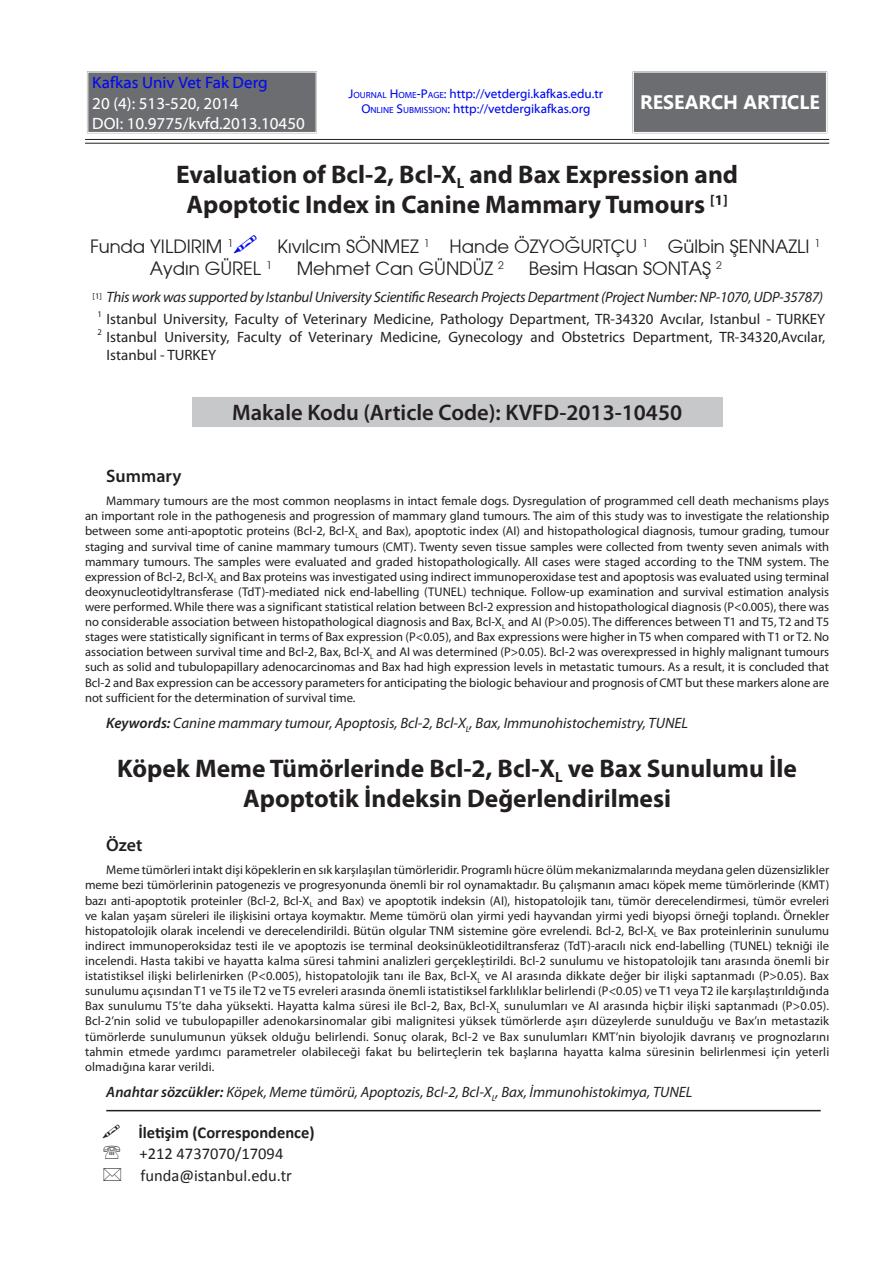
<style>
.page{position:relative;width:893px;height:1263px;background:#fff}
.page>*{position:absolute;margin:0;border:0;box-sizing:border-box;transform-origin:0 0}
.ORIJINAL_BASLIK{font:700 25.5px/30.6px "Myriad Pro";color:#231f20;text-align:center}
.t1{font:600 22.5px "Myriad Pro";color:#231f20}
.t2{font:700 19.5px "Segoe UI";color:#fff}
.t3{font:18px "TR Avalon Plain";color:#231f20}
.t4{font:600 18px "Myriad Pro";color:#231f20}
.t5{font:16.5px "Myriad Web Pro";color:#fff}
.t6{font:16.5px "Calibri";color:#231f20}
.t7{font:700 16.5px "Calibri";color:#231f20}
.t8{font:16.5px "Myriad Web Pro";color:#0009ef}
.t9{font:italic 15px "Myriad Pro";letter-spacing:-.005em;color:#231f20}
.t10{font:15px/18px "Myriad Pro";color:#231f20;text-align:justify}
.t11{font:12.75px "Myriad Web Pro";color:#0009ef}
.SUMMARY_PARAGRAF{font:12.6px/15.1px "Myriad Pro";letter-spacing:.005em;color:#231f20;text-align:justify}
.t12{font:8.7px "Myriad Pro";color:#231f20}
.s1{font-style:inherit}
.s2{font-size:8.85px}
.s3{font-weight:600}
</style>
<div class="page">
<div style="left:192px;top:397px;width:530px;height:30px;background:#c7c8ca"></div>
<hr style="left:106px;top:1110px;width:715px;height:1px;background:#231f20">
<div style="left:635px;top:74px;width:190px;height:57px;background:#6c6d70"></div>
<div style="left:632px;top:70px;width:196px;height:64px;border:1px solid #fff"></div>
<div style="left:633px;top:72px;width:194px;height:61px;border:1px solid #fff"></div>
<hr style="left:85px;top:139px;width:744px;height:1px;background:#231f20">
<hr style="left:85px;top:143px;width:744px;height:1px;background:#231f20">
<div style="left:90px;top:74px;width:224px;height:57px;background:#6c6d70"></div>
<div style="left:86px;top:70px;width:232px;height:64px;border:1px solid #fff"></div>
<div style="left:88px;top:72px;width:228px;height:61px;border:1px solid #fff"></div>
<p class="t8" style="left:92px;top:73px;width:177px">Kafkas Univ Vet Fak Derg</p>
<p class="t5" style="left:92px;top:95px;width:148px">20 (4): 513-520, 2014</p>
<p class="t5" style="left:92px;top:115px;width:214px">DOI: 10.9775/kvfd.2013.10450</p>
<p class="t11" style="left:349px;top:87px;width:256px"><span class="s1">J</span><span class="s2">OURNAL</span> <span class="s1">H</span><span class="s2">OME</span><span class="s1">-P</span><span class="s2">AGE</span><span class="s1">:</span> http://vetdergi.kafkas.edu.tr</p>
<p class="t11" style="left:361px;top:102px;width:231px"><span class="s1">O</span><span class="s2">NLINE</span> <span class="s1">S</span><span class="s2">UBMISSION</span><span class="s1">:</span> http://vetdergikafkas.org</p>
<p class="t2" style="left:640px;top:89px;width:181px">RESEARCH ARTICLE</p>
<p class="ORIJINAL_BASLIK" style="left:176px;top:158px;width:564px">Evaluation of Bcl-2, Bcl-X<sub>L</sub> and Bax Expression and</p>
<p class="ORIJINAL_BASLIK" style="left:186px;top:189px;width:543px">Apoptotic Index in Canine Mammary Tumours <sup>[1]</sup></p>
<p class="t3" style="left:90px;top:235px;width:145px">Funda YILDIRIM <sup>1</sup></p>
<p class="t3" style="left:278px;top:235px;width:544px">Kıvılcım SÖNMEZ <sup>1</sup> Hande ÖZYOĞURTÇU <sup>1</sup> Gülbin ŞENNAZLI <sup>1</sup></p>
<p class="t3" style="left:150px;top:257px;width:123px">Aydın GÜREL <sup>1</sup></p>
<p class="t3" style="left:297px;top:257px;width:209px">Mehmet Can GÜNDÜZ <sup>2</sup></p>
<p class="t3" style="left:529px;top:257px;width:195px">Besim Hasan SONTAŞ <sup>2</sup></p>
<p class="t12" style="left:93px;top:291px;width:11px">[1]</p>
<p class="t12" style="left:98px;top:309px;width:6px">1</p>
<p class="t12" style="left:98px;top:327px;width:6px">2</p>
<p class="t9" style="left:107px;top:287px;width:718px">This work was supported by Istanbul University Scientific Research Projects Department (Project Number: NP-1070, UDP-35787)</p>
<p class="t10" style="left:107px;top:310px;width:720px">Istanbul University, Faculty of Veterinary Medicine, Pathology Department, TR-34320 Avcılar, Istanbul - TURKEY Istanbul University, Faculty of Veterinary Medicine, Gynecology and Obstetrics Department, TR-34320,Avcılar, Istanbul - TURKEY</p>
<p class="t1" style="left:232px;top:398px;width:451px">Makale Kodu (Article Code): KVFD-2013-10450</p>
<p class="t4" style="left:106px;top:464px;width:77px">Summary</p>
<p class="SUMMARY_PARAGRAF" style="left:85px;top:493px;width:746px;text-indent:21px">Mammary tumours are the most common neoplasms in intact female dogs. Dysregulation of programmed cell death mechanisms plays an important role in the pathogenesis and progression of mammary gland tumours. The aim of this study was to investigate the relationship between some anti-apoptotic proteins (Bcl-2, Bcl-X<sub>L</sub> and Bax), apoptotic index (AI) and histopathological diagnosis, tumour grading, tumour staging and survival time of canine mammary tumours (CMT). Twenty seven tissue samples were collected from twenty seven animals with mammary tumours. The samples were evaluated and graded histopathologically. All cases were staged according to the TNM system. The expression of Bcl-2, Bcl-X<sub>L</sub> and Bax proteins was investigated using indirect immunoperoxidase test and apoptosis was evaluated using terminal deoxynucleotidyltransferase (TdT)-mediated nick end-labelling (TUNEL) technique. Follow-up examination and survival estimation analysis were performed. While there was a significant statistical relation between Bcl-2 expression and histopathological diagnosis (P&lt;0.005), there was no considerable association between histopathological diagnosis and Bax, Bcl-X<sub>L</sub> and AI (P&gt;0.05). The differences between T1 and T5, T2 and T5 stages were statistically significant in terms of Bax expression (P&lt;0.05), and Bax expressions were higher in T5 when compared with T1 or T2. No association between survival time and Bcl-2, Bax, Bcl-X<sub>L</sub> and AI was determined (P&gt;0.05). Bcl-2 was overexpressed in highly malignant tumours such as solid and tubulopapillary adenocarcinomas and Bax had high expression levels in metastatic tumours. As a result, it is concluded that Bcl-2 and Bax expression can be accessory parameters for anticipating the biologic behaviour and prognosis of CMT but these markers alone are not sufficient for the determination of survival time.</p>
<p class="t9" style="left:106px;top:714px;width:583px"><span class="s3">Keywords:</span> Canine mammary tumour, Apoptosis, Bcl-2, Bcl-X<sub>L</sub>, Bax, Immunohistochemistry, TUNEL</p>
<p class="ORIJINAL_BASLIK" style="left:117px;top:752px;width:681px">Köpek Meme Tümörlerinde Bcl-2, Bcl-X<sub>L</sub> ve Bax Sunulumu İle<br>Apoptotik İndeksin Değerlendirilmesi</p>
<p class="t4" style="left:106px;top:833px;width:38px">Özet</p>
<p class="SUMMARY_PARAGRAF" style="left:85px;top:862px;width:746px;text-indent:21px">Meme tümörleri intakt dişi köpeklerin en sık karşılaşılan tümörleridir. Programlı hücre ölüm mekanizmalarında meydana gelen düzensizlikler meme bezi tümörlerinin patogenezis ve progresyonunda önemli bir rol oynamaktadır. Bu çalışmanın amacı köpek meme tümörlerinde (KMT) bazı anti-apoptotik proteinler (Bcl-2, Bcl-X<sub>L</sub> and Bax) ve apoptotik indeksin (AI), histopatolojik tanı, tümör derecelendirmesi, tümör evreleri ve kalan yaşam süreleri ile ilişkisini ortaya koymaktır. Meme tümörü olan yirmi yedi hayvandan yirmi yedi biyopsi örneği toplandı. Örnekler histopatolojik olarak incelendi ve derecelendirildi. Bütün olgular TNM sistemine göre evrelendi. Bcl-2, Bcl-X<sub>L</sub> ve Bax proteinlerinin sunulumu indirect immunoperoksidaz testi ile ve apoptozis ise terminal deoksinükleotidiltransferaz (TdT)-aracılı nick end-labelling (TUNEL) tekniği ile incelendi. Hasta takibi ve hayatta kalma süresi tahmini analizleri gerçekleştirildi. Bcl-2 sunulumu ve histopatolojik tanı arasında önemli bir istatistiksel ilişki belirlenirken (P&lt;0.005), histopatolojik tanı ile Bax, Bcl-X<sub>L</sub> ve AI arasında dikkate değer bir ilişki saptanmadı (P&gt;0.05). Bax sunulumu açısından T1 ve T5 ile T2 ve T5 evreleri arasında önemli istatistiksel farklılıklar belirlendi (P&lt;0.05) ve T1 veya T2 ile karşılaştırıldığında Bax sunulumu T5’te daha yüksekti. Hayatta kalma süresi ile Bcl-2, Bax, Bcl-X<sub>L</sub> sunulumları ve AI arasında hiçbir ilişki saptanmadı (P&gt;0.05).<br>Bcl-2’nin solid ve tubulopapiller adenokarsinomalar gibi malignitesi yüksek tümörlerde aşırı düzeylerde sunulduğu ve Bax’ın metastazik tümörlerde sunulumunun yüksek olduğu belirlendi. Sonuç olarak, Bcl-2 ve Bax sunulumları KMT’nin biyolojik davranış ve prognozlarını tahmin etmede yardımcı parametreler olabileceği fakat bu belirteçlerin tek başlarına hayatta kalma süresinin belirlenmesi için yeterli olmadığına karar verildi.</p>
<p class="t9" style="left:106px;top:1083px;width:588px"><span class="s3">Anahtar sözcükler:</span> Köpek, Meme tümörü, Apoptozis, Bcl-2, Bcl-X<sub>L</sub>, Bax, İmmunohistokimya, TUNEL</p>
<p class="t7" style="left:138px;top:1122px;width:178px">İletişim (Correspondence)</p>
<p class="t6" style="left:140px;top:1144px;width:145px">+212 4737070/17094</p>
<p class="t6" style="left:140px;top:1165px;width:153px">funda@istanbul.edu.tr</p>
</div>
